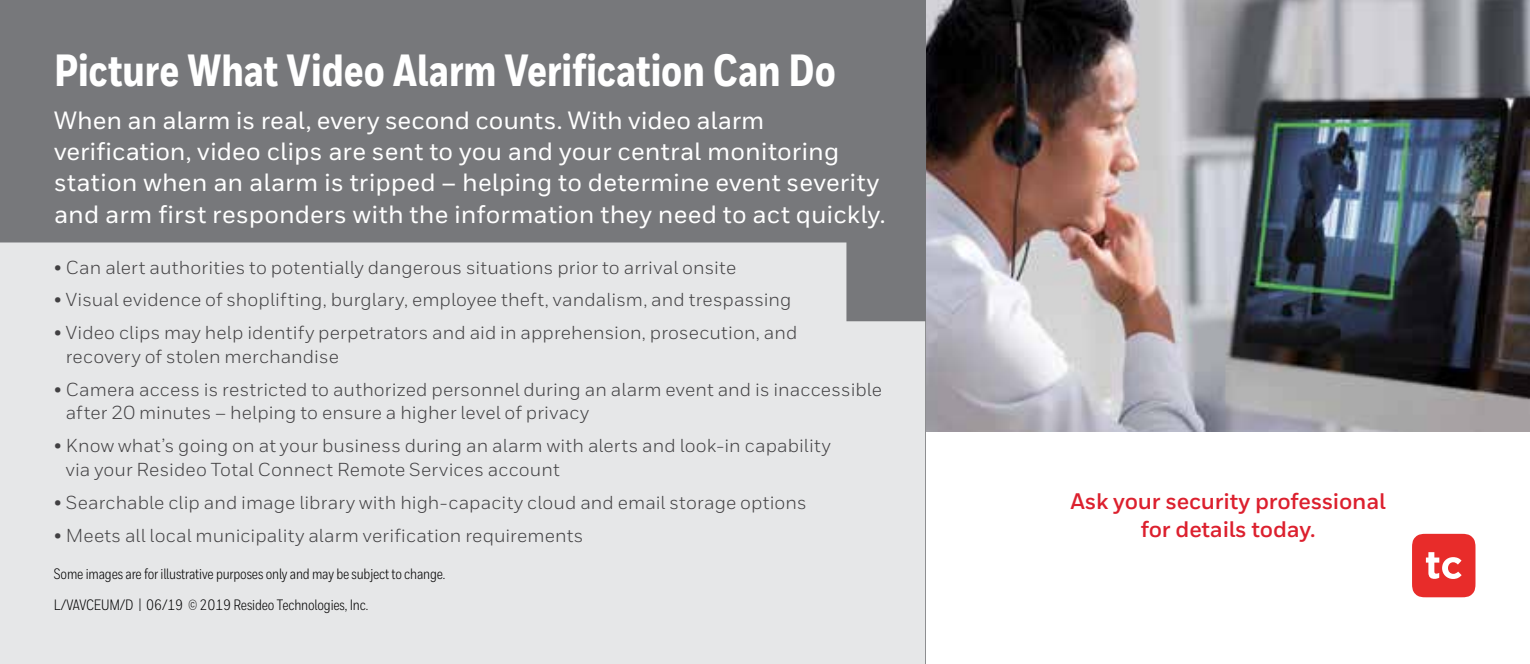
<style>
.page{position:relative;width:1530px;height:664px;background:#fff}
.page>*{position:absolute;margin:0;border:0;box-sizing:border-box;transform-origin:0 0}
.t1{font:800 45px "Honeywell Cond";color:#fff}
.t2{font:500 25px/31.2px "Honeywell Sans";letter-spacing:.005em;color:#fff}
.t3{font:700 22.5px/27.5px "Honeywell Sans";letter-spacing:-.01em;color:#dc202e;text-align:center}
.t4{font:18.75px/23.8px "Honeywell Sans";letter-spacing:.005em;color:#414042}
.t5{font:15px/31.2px "Honeywell Cond";letter-spacing:-.01em;color:#000}
</style>
<div class="page">
<img style="left:925px;top:0;width:605px;height:432px">
<div style="left:0;top:0;width:925px;height:664px;background:#77787b"></div>
<div style="left:0;top:242px;width:925px;height:422px;background:#e6e7e8"></div>
<svg style="left:1412px;top:534px;width:64px;height:63px;background:#eb4a48"></svg>
<h1 class="t1" style="left:54px;top:43px;width:784px">Picture What Video Alarm Verification Can Do</h1>
<p class="t2" style="left:54px;top:105px;width:833px">When an alarm is real, every second counts. With video alarm verification, video clips are sent to you and your central monitoring station when an alarm is tripped – helping to determine event severity and arm first responders with the information they need to act quickly.</p>
<p class="t4" style="left:54px;top:255px;width:684px">• Can alert authorities to potentially dangerous situations prior to arrival onsite</p>
<p class="t4" style="left:54px;top:288px;width:739px">• Visual evidence of shoplifting, burglary, employee theft, vandalism, and trespassing</p>
<p class="t4" style="left:66px;top:321px;width:733px;text-indent:-12px">• Video clips may help identify perpetrators and aid in apprehension, prosecution, and recovery of stolen merchandise</p>
<p class="t4" style="left:66px;top:377px;width:818px;text-indent:-12px">• Camera access is restricted to authorized personnel during an alarm event and is inaccessible after 20 minutes – helping to ensure a higher level of privacy</p>
<p class="t4" style="left:66px;top:434px;width:767px;text-indent:-12px">• Know what’s going on at your business during an alarm with alerts and look-in capability via your Resideo Total Connect Remote Services account</p>
<p class="t4" style="left:54px;top:490px;width:754px">• Searchable clip and image library with high-capacity cloud and email storage options</p>
<p class="t4" style="left:54px;top:523px;width:531px">• Meets all local municipality alarm verification requirements</p>
<p class="t5" style="left:54px;top:558px;width:393px">Some images are for illustrative purposes only and may be subject to change.<br>L/VAVCEUM/D | 06/19 © 2019 Resideo Technologies, Inc.</p>
<p class="t3" style="left:1071px;top:488px;width:317px">Ask your security professional for details today.</p>
</div>
